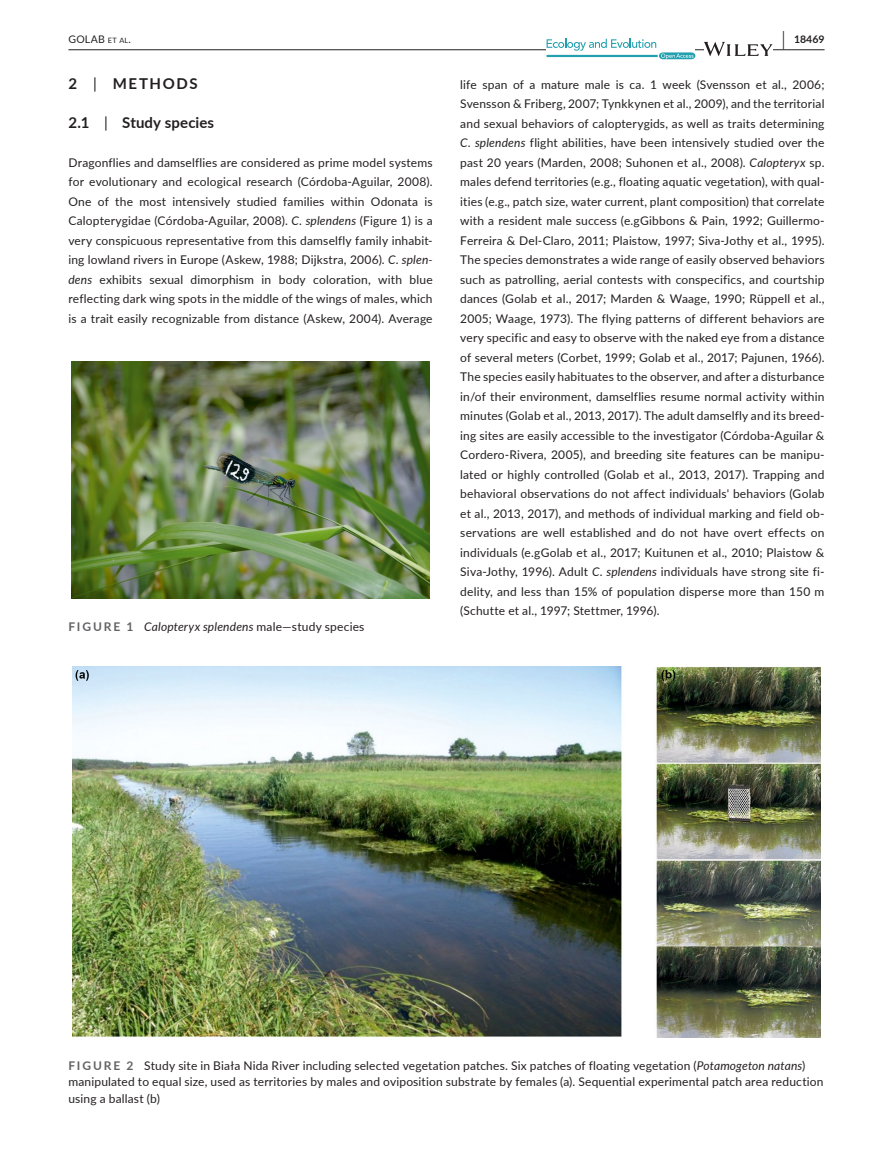
<style>
.page{position:relative;width:893px;height:1174px;background:#fff}
.page>*{position:absolute;margin:0;border:0;box-sizing:border-box;transform-origin:0 0}
.t1{font:700 15px "Lato";letter-spacing:.01em;color:#231f20}
.t2{font:700 15px "Lato";letter-spacing:.11em;color:#231f20}
.t3{font:12px/19.5px "Lato";letter-spacing:.015em;color:#231f20;text-align:justify}
.t4{font:italic 12px "Lato";letter-spacing:.015em;color:#231f20}
.t5{font:10.5px "Lato";letter-spacing:.02em;color:#231f20}
.t6{font:700 10.5px "Lato";color:#231f20}
.s1{font-size:7.35px}
.s2{font-size:19.5px}
.s3{font-weight:400}
.s4{font-style:italic}
.s5{font-weight:700;font-style:normal;color:#636366}
.s6{font-style:normal}
.s7{font-weight:700;color:#636366}
</style>
<div class="page">
<hr style="left:68px;top:49px;width:756px;height:1px;background:#231f20">
<svg style="left:547px;top:39px;width:148px;height:20px"></svg>
<svg style="left:704px;top:42px;width:69px;height:14px"></svg>
<div style="left:68px;top:362px;width:365px;height:236px;background:linear-gradient(to bottom,#fff,#fff)"></div>
<img style="left:72px;top:362px;width:357px;height:236px">
<img style="left:72px;top:667px;width:749px;height:370px">
<p class="t5" style="left:68px;top:31px;width:64px">GOLAB <span class="s1">et al</span>.</p>
<p class="t6" style="left:782px;top:31px;width:44px"><span class="s2">|</span> 18469</p>
<p class="t2" style="left:68px;top:72px;width:131px">2 <span class="s3">|</span> METHODS</p>
<p class="t1" style="left:68px;top:111px;width:147px">2.1 <span class="s3">|</span> Study species</p>
<p class="t3" style="left:68px;top:152px;width:366px">Dragonflies and damselflies are considered as prime model systems for evolutionary and ecological research (Córdoba-Aguilar, 2008).<br>One of the most intensively studied families within Odonata is Calopterygidae (Córdoba-Aguilar, 2008). <span class="s4">C. splendens</span> (Figure 1) is a very conspicuous representative from this damselfly family inhabit&shy;ing lowland rivers in Europe (Askew, 1988; Dijkstra, 2006). <span class="s4">C. splen&shy;dens</span> exhibits sexual dimorphism in body coloration, with blue reflecting dark wing spots in the middle of the wings of males, which is a trait easily recognizable from distance (Askew, 2004). Average</p>
<p class="t3" style="left:460px;top:74px;width:366px">life span of a mature male is ca. 1 week (Svensson et al., 2006; Svensson &amp; Friberg, 2007; Tynkkynen et al., 2009), and the territorial and sexual behaviors of calopterygids, as well as traits determining <span class="s4">C. splendens</span> flight abilities, have been intensively studied over the past 20 years (Marden, 2008; Suhonen et al., 2008). <span class="s4">Calopteryx</span> sp. males defend territories (e.g., floating aquatic vegetation), with qual&shy;ities (e.g., patch size, water current, plant composition) that correlate with a resident male success (e.gGibbons &amp; Pain, 1992; Guillermo-Ferreira &amp; Del-Claro, 2011; Plaistow, 1997; Siva-Jothy et al., 1995).<br>The species demonstrates a wide range of easily observed behaviors such as patrolling, aerial contests with conspecifics, and courtship dances (Golab et al., 2017; Marden &amp; Waage, 1990; Rüppell et al., 2005; Waage, 1973). The flying patterns of different behaviors are very specific and easy to observe with the naked eye from a distance of several meters (Corbet, 1999; Golab et al., 2017; Pajunen, 1966).<br>The species easily habituates to the observer, and after a disturbance in/of their environment, damselflies resume normal activity within minutes (Golab et al., 2013, 2017). The adult damselfly and its breed&shy;ing sites are easily accessible to the investigator (Córdoba-Aguilar &amp; Cordero-Rivera, 2005), and breeding site features can be manipu&shy;lated or highly controlled (Golab et al., 2013, 2017). Trapping and behavioral observations do not affect individuals' behaviors (Golab et al., 2013, 2017), and methods of individual marking and field ob&shy;servations are well established and do not have overt effects on individuals (e.gGolab et al., 2017; Kuitunen et al., 2010; Plaistow &amp; Siva-Jothy, 1996). Adult <span class="s4">C. splendens</span> individuals have strong site fi&shy;delity, and less than 15% of population disperse more than 150 m (Schutte et al., 1997; Stettmer, 1996).</p>
<p class="t4" style="left:68px;top:618px;width:297px"><span class="s5">FIGURE 1</span> Calopteryx splendens <span class="s6">male—study species</span></p>
<p class="t3" style="left:68px;top:1056px;width:756px;line-height:16.5px;text-align:left"><span class="s7">FIGURE 2</span> Study site in Biała Nida River including selected vegetation patches. Six patches of floating vegetation (<span class="s4">Potamogeton natans</span>) manipulated to equal size, used as territories by males and oviposition substrate by females (a). Sequential experimental patch area reduction using a ballast (b)</p>
</div>
